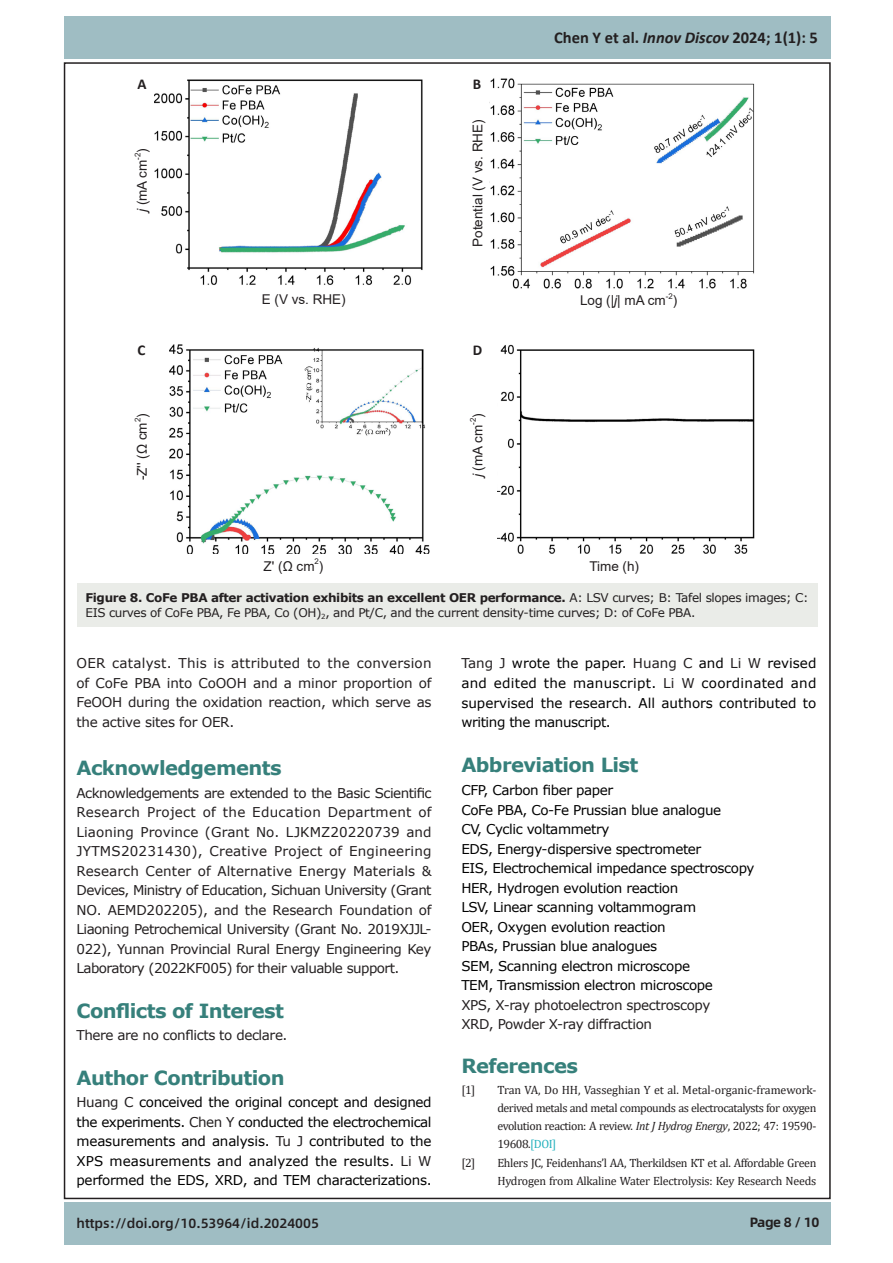
<style>
.page{position:relative;width:893px;height:1263px;background:#fff}
.page>*{position:absolute;margin:0;border:0;box-sizing:border-box;transform-origin:0 0}
.致谢标题{font:700 19.5px "Verdana";letter-spacing:-.03em;color:#36807b}
.致谢正文部分{font:700 19.5px "Verdana";letter-spacing:-.03em;color:#36807b}
.t1{font:700 16.5px "Calibri";color:#231f20}
.t2{font:700 15px "Calibri";color:#231f20}
.致谢正文部分-2{font:13.5px/19.5px "Verdana";letter-spacing:-.03em;color:#000;text-align:justify}
.致谢正文部分-3{font:13.5px/19.5px "Verdana";letter-spacing:-.03em;color:#231f20;text-align:justify}
.正文{font:13.5px/19.5px "Verdana";letter-spacing:-.02em;color:#231f20;text-align:justify}
.t3{font:13.5px "Arial";color:#231f20}
.t4{font:500 13.5px "Alibaba Sans";color:#231f20}
.t5{font:700 13.5px "Alibaba Sans";letter-spacing:-.03em;color:#231f20}
.参考文献{font:12px/18px "Cambria";letter-spacing:-.03em;color:#231f20;text-align:justify}
.图注样式{font:12px/14.4px "Verdana";letter-spacing:-.03em;color:#231f20}
.t6{font:7.8px "Arial";color:#231f20}
.s1{font-style:italic}
.s2{font-weight:700}
.s3{color:#231f20}
.s4{color:#27b2be}
</style>
<div class="page">
<div style="left:64px;top:17px;width:767px;height:42px;background:#9fbdc3"></div>
<div style="left:64px;top:1202px;width:767px;height:43px;background:#9fbdc3"></div>
<div style="left:77px;top:583px;width:740px;height:44px;background:#eaece8"></div>
<img style="left:154px;top:79px;width:269px;height:206px">
<img style="left:498px;top:344px;width:257px;height:210px">
<img style="left:169px;top:344px;width:260px;height:210px">
<img style="left:490px;top:78px;width:265px;height:211px">
<p class="t2" style="left:138px;top:73px;width:11px">A</p>
<p class="t2" style="left:473px;top:73px;width:10px">B</p>
<p class="t3" style="left:133px;top:153px;width:6px;rotate:-90deg">)</p>
<p class="t6" style="left:132px;top:160px;width:8px;rotate:-90deg">-2</p>
<p class="t3" style="left:133px;top:212px;width:54px;rotate:-90deg"><span class="s1">j</span> (mA cm</p>
<p class="t3" style="left:262px;top:290px;width:86px">E (V vs. RHE)</p>
<p class="t3" style="left:468px;top:247px;width:129px;rotate:-90deg">Potential (V vs. RHE)</p>
<p class="t2" style="left:138px;top:339px;width:9px">C</p>
<p class="t2" style="left:473px;top:339px;width:11px">D</p>
<p class="t3" style="left:133px;top:480px;width:68px;rotate:-90deg">-Z'' (Ω cm )</p>
<p class="t6" style="left:132px;top:422px;width:6px;rotate:-90deg">2</p>
<p class="t6" style="left:315px;top:556px;width:6px">2</p>
<p class="t3" style="left:264px;top:556px;width:61px">Z' (Ω cm )</p>
<p class="t3" style="left:468px;top:418px;width:6px;rotate:-90deg">)</p>
<p class="t6" style="left:468px;top:425px;width:8px;rotate:-90deg">-2</p>
<p class="t3" style="left:468px;top:477px;width:54px;rotate:-90deg"><span class="s1">j</span> (mA cm</p>
<p class="t1" style="left:554px;top:26px;width:265px">Chen Y et al. <span class="s1">Innov Discov</span> 2024; 1(1): 5</p>
<p class="t3" style="left:580px;top:291px;width:87px">Log (|<span class="s1">j</span>| mA cm</p>
<p class="t6" style="left:666px;top:291px;width:8px">-2</p>
<p class="t3" style="left:673px;top:291px;width:6px">)</p>
<p class="t3" style="left:589px;top:557px;width:51px">Time (h)</p>
<p class="图注样式" style="left:85px;top:590px;width:725px"><span class="s2">Figure 8. CoFe PBA after activation exhibits an excellent OER performance.</span> A: LSV curves; B: Tafel slopes images; C:<br>EIS curves of CoFe PBA, Fe PBA, Co (OH)<sub>2</sub>, and Pt/C, and the current density-time curves; D: of CoFe PBA.</p>
<p class="正文" style="left:77px;top:653px;width:357px">OER catalyst. This is attributed to the conversion of CoFe PBA into CoOOH and a minor proportion of FeOOH during the oxidation reaction, which serve as the active sites for OER.</p>
<p class="致谢正文部分" style="left:77px;top:754px;width:207px">Acknowledgements</p>
<p class="致谢正文部分-3" style="left:77px;top:783px;width:357px">Acknowledgements are extended to the Basic Scientific Research Project of the Education Department of Liaoning Province (Grant No. LJKMZ20220739 and JYTMS20231430), Creative Project of Engineering Research Center of Alternative Energy Materials &amp; Devices, Ministry of Education, Sichuan University (Grant NO. AEMD202205), and the Research Foundation of Liaoning Petrochemical University (Grant No. 2019XJJL-022), Yunnan Provincial Rural Energy Engineering Key Laboratory (2022KF005) for their valuable support.</p>
<p class="致谢标题" style="left:77px;top:997px;width:209px">Conflicts of Interest</p>
<p class="致谢正文部分-3" style="left:77px;top:1025px;width:213px">There are no conflicts to declare.</p>
<p class="致谢标题" style="left:77px;top:1064px;width:209px">Author Contribution</p>
<p class="致谢正文部分-2" style="left:77px;top:1092px;width:357px"><span class="s3">Huang C</span> conceived the original concept and designed the experiments. <span class="s3">Chen Y</span> conducted the electrochemical measurements and analysis. <span class="s3">Tu J</span> contributed to the XPS measurements and analyzed the results. <span class="s3">Li W </span>performed the EDS, XRD, and TEM characterizations.</p>
<p class="致谢正文部分-2" style="left:461px;top:653px;width:357px"><span class="s3">Tang J</span> wrote the paper. <span class="s3">Huang C</span> and <span class="s3">Li W</span> revised and edited the manuscript. <span class="s3">Li W</span> coordinated and supervised the research. All authors contributed to writing the manuscript.</p>
<p class="致谢标题" style="left:461px;top:751px;width:179px">Abbreviation List</p>
<p class="致谢正文部分-2" style="left:461px;top:780px;width:153px">CFP, Carbon fiber paper</p>
<p class="致谢正文部分-2" style="left:461px;top:800px;width:261px">CoFe PBA, Co-Fe Prussian blue analogue</p>
<p class="致谢正文部分-2" style="left:461px;top:819px;width:150px">CV, Cyclic voltammetry</p>
<p class="致谢正文部分-2" style="left:461px;top:839px;width:241px">EDS, Energy-dispersive spectrometer</p>
<p class="致谢正文部分-2" style="left:461px;top:858px;width:295px">EIS, Electrochemical impedance spectroscopy</p>
<p class="致谢正文部分-2" style="left:461px;top:878px;width:218px">HER, Hydrogen evolution reaction</p>
<p class="致谢正文部分-2" style="left:461px;top:897px;width:236px">LSV, Linear scanning voltammogram</p>
<p class="致谢正文部分-2" style="left:461px;top:917px;width:206px">OER, Oxygen evolution reaction</p>
<p class="致谢正文部分-2" style="left:461px;top:936px;width:197px">PBAs, Prussian blue analogues</p>
<p class="致谢正文部分-2" style="left:461px;top:956px;width:230px">SEM, Scanning electron microscope</p>
<p class="致谢正文部分-2" style="left:461px;top:975px;width:253px">TEM, Transmission electron microscope</p>
<p class="致谢正文部分-3" style="left:461px;top:995px;width:251px">XPS, X-ray photoelectron spectroscopy</p>
<p class="致谢正文部分-3" style="left:461px;top:1014px;width:192px">XRD, Powder X-ray diffraction</p>
<p class="致谢标题" style="left:461px;top:1052px;width:118px">References</p>
<p class="参考文献" style="left:461px;top:1081px;width:16px">[1]</p>
<p class="参考文献" style="left:497px;top:1081px;width:321px">Tran VA, Do HH, Vasseghian Y et al. Metal-organic-framework&shy;derived metals and metal compounds as electrocatalysts for oxygen evolution reaction: A review. <span class="s1">Int J Hydrog Energy</span>, 2022; 47: 19590- 19608.<span class="s4">[DOI]</span></p>
<p class="参考文献" style="left:461px;top:1153px;width:16px">[2]</p>
<p class="参考文献" style="left:497px;top:1153px;width:321px">Ehlers JC, Feidenhans’l AA, Therkildsen KT et al. Affordable Green<br>Hydrogen from Alkaline Water Electrolysis: Key Research Needs</p>
<p class="t4" style="left:77px;top:1213px;width:244px">https://doi.org/10.53964/id.2024005</p>
<p class="t5" style="left:750px;top:1211px;width:71px">Page 8 / 10</p>
</div>
